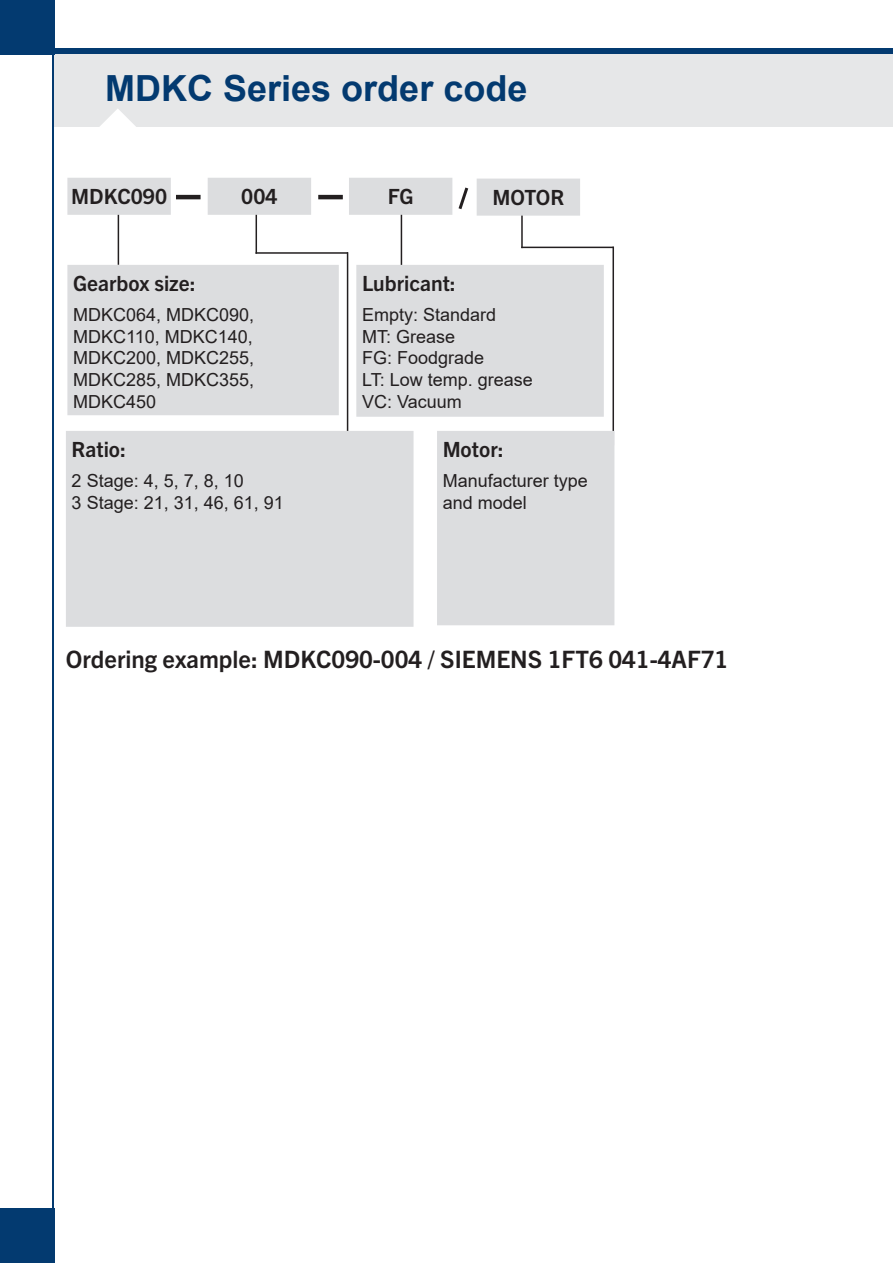
<style>
.page{position:relative;width:893px;height:1263px;background:#fff}
.page>*{position:absolute;margin:0;border:0;box-sizing:border-box;transform-origin:0 0}
.t1{font:700 36px "Arial";color:#033a70}
.t2{font:700 24px "Trade Gothic Next LT Pro";color:#231f20}
.t3{font:700 21px "Trade Gothic Next LT Pro";color:#231f20}
.t4{font:18px/21.6px "Arial";color:#231f20;text-align:justify}
</style>
<div class="page">
<div style="left:54px;top:54px;width:839px;height:72px;background:#e6e7e8"></div>
<svg style="left:97px;top:109px;width:42px;height:18px"></svg>
<hr style="left:52px;top:0;width:2px;height:1211px;background:#033a70">
<div style="left:54px;top:49px;width:839px;height:5px;background:#033a70"></div>
<div style="left:0;top:1209px;width:54px;height:54px;background:#033a70"></div>
<div style="left:0;top:0;width:54px;height:54px;background:#033a70"></div>
<div style="left:68px;top:178px;width:102px;height:36px;background:#dcdddf"></div>
<div style="left:67px;top:178px;width:104px;height:37px;border:2px solid #dcdddf"></div>
<div style="left:208px;top:178px;width:102px;height:36px;background:#dcdddf"></div>
<div style="left:208px;top:178px;width:103px;height:37px;border:2px solid #dcdddf"></div>
<hr style="left:176px;top:195px;width:25px;height:4px;background:#231f20">
<hr style="left:118px;top:215px;width:1px;height:50px;background:#231f20">
<hr style="left:256px;top:215px;width:1px;height:39px;background:#231f20">
<hr style="left:256px;top:252px;width:92px;height:2px;background:#231f20">
<hr style="left:347px;top:252px;width:1px;height:199px;background:#231f20">
<div style="left:67px;top:432px;width:346px;height:194px;background:#dcdddf"></div>
<div style="left:66px;top:431px;width:348px;height:196px;border:2px solid #dcdddf"></div>
<div style="left:68px;top:266px;width:270px;height:148px;background:#dcdddf"></div>
<div style="left:67px;top:265px;width:272px;height:150px;border:2px solid #dcdddf"></div>
<hr style="left:401px;top:213px;width:1px;height:60px;background:#231f20">
<hr style="left:521px;top:209px;width:2px;height:39px;background:#231f20">
<hr style="left:521px;top:247px;width:93px;height:1px;background:#231f20">
<hr style="left:612px;top:247px;width:2px;height:198px;background:#231f20">
<div style="left:477px;top:179px;width:102px;height:36px;background:#dcdddf"></div>
<div style="left:477px;top:179px;width:103px;height:37px;border:2px solid #dcdddf"></div>
<svg style="left:458px;top:187px;width:11px;height:23px"></svg>
<div style="left:438px;top:432px;width:176px;height:192px;background:#dcdddf"></div>
<div style="left:437px;top:431px;width:177px;height:194px;border:2px solid #dcdddf"></div>
<div style="left:350px;top:178px;width:102px;height:36px;background:#dcdddf"></div>
<div style="left:349px;top:178px;width:103px;height:37px;border:2px solid #dcdddf"></div>
<hr style="left:318px;top:195px;width:25px;height:4px;background:#231f20">
<div style="left:357px;top:266px;width:246px;height:150px;background:#dcdddf"></div>
<div style="left:356px;top:265px;width:248px;height:152px;border:2px solid #dcdddf"></div>
<p class="t1" style="left:105px;top:63px;width:424px">MDKC Series order code</p>
<p class="t3" style="left:71px;top:182px;width:97px">MDKC090</p>
<p class="t3" style="left:241px;top:182px;width:38px">004</p>
<p class="t3" style="left:73px;top:269px;width:124px">Gearbox size:</p>
<p class="t4" style="left:73px;top:304px;width:183px">MDKC064, MDKC090, MDKC110, MDKC140, MDKC200, MDKC255, MDKC285, MDKC355, MDKC450</p>
<p class="t3" style="left:72px;top:435px;width:56px">Ratio:</p>
<p class="t4" style="left:72px;top:470px;width:174px">2 Stage: 4, 5, 7, 8, 10</p>
<p class="t4" style="left:72px;top:492px;width:214px">3 Stage: 21, 31, 46, 61, 91</p>
<p class="t3" style="left:388px;top:182px;width:27px">FG</p>
<p class="t3" style="left:493px;top:183px;width:73px">MOTOR</p>
<p class="t3" style="left:362px;top:269px;width:95px">Lubricant:</p>
<p class="t4" style="left:362px;top:304px;width:136px">Empty: Standard</p>
<p class="t4" style="left:362px;top:326px;width:95px">MT: Grease</p>
<p class="t4" style="left:362px;top:347px;width:124px">FG: Foodgrade</p>
<p class="t4" style="left:362px;top:369px;width:172px">LT: Low temp. grease</p>
<p class="t4" style="left:362px;top:390px;width:101px">VC: Vacuum</p>
<p class="t3" style="left:443px;top:435px;width:62px">Motor:</p>
<p class="t4" style="left:443px;top:470px;width:147px">Manufacturer type and model</p>
<p class="t2" style="left:66px;top:643px;width:664px">Ordering example: MDKC090-004 / SIEMENS 1FT6 041-4AF71</p>
</div>
